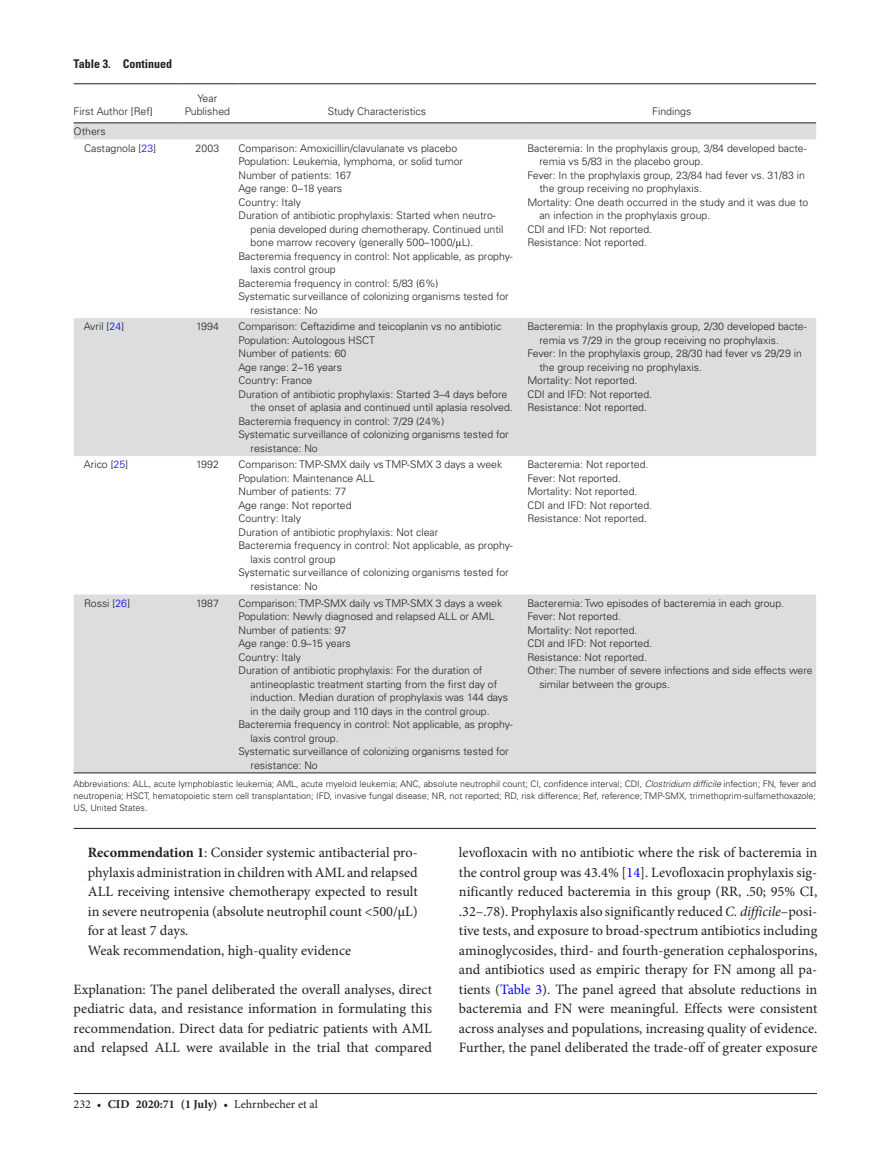
<style>
.page{position:relative;width:891px;height:1174px;background:#fff}
.page>*{position:absolute;margin:0;border:0;box-sizing:border-box;transform-origin:0 0}
.t1{font:14.25px/19.5px "Minion Pro";color:#231f20;text-align:justify}
.t2{font:12px "Minion Pro";color:#231f20}
.t3{font:700 condensed 12px "Univers LT Std";color:#231f20}
.t4{font:300 10.5px/13.5px "Univers LT Std";color:#231f20}
.t5{font:300 9px/12px "Univers LT Std";color:#231f20;text-align:justify}
.s1{color:#00f}
.s2{font-family:"Gandhari Unicode";font-weight:400}
.s3{font-style:italic}
.s4{font-weight:700}
</style>
<div class="page">
<hr style="left:74px;top:1093px;width:743px;height:1px;background:#231f20">
<hr style="left:74px;top:828px;width:742px;height:1px;background:#231f20">
<svg style="left:74px;top:84px;width:742px;height:1px"></svg>
<div style="left:74px;top:123px;width:742px;height:650px;background:#dcdddf"></div>
<svg style="left:74px;top:139px;width:742px;height:455px"></svg>
<hr style="left:74px;top:83px;width:108px;height:1px;background:#231f20">
<hr style="left:74px;top:122px;width:108px;height:1px;background:#231f20">
<hr style="left:182px;top:83px;width:56px;height:1px;background:#231f20">
<hr style="left:182px;top:122px;width:56px;height:1px;background:#231f20">
<hr style="left:238px;top:83px;width:289px;height:1px;background:#231f20">
<hr style="left:238px;top:122px;width:289px;height:1px;background:#231f20">
<hr style="left:527px;top:83px;width:289px;height:1px;background:#231f20">
<hr style="left:527px;top:122px;width:289px;height:1px;background:#231f20">
<hr style="left:74px;top:773px;width:108px;height:1px;background:#231f20">
<hr style="left:182px;top:773px;width:56px;height:1px;background:#231f20">
<hr style="left:238px;top:773px;width:289px;height:1px;background:#231f20">
<hr style="left:527px;top:773px;width:289px;height:1px;background:#231f20">
<p class="t3" style="left:74px;top:56px;width:100px">Table 3. Continued</p>
<p class="t4" style="left:74px;top:105px;width:81px">First Author [Ref]</p>
<p class="t4" style="left:84px;top:123px;width:73px;line-height:16.6px;text-indent:-11px">Others<br>Castagnola [<span class="s1">23</span>]</p>
<p class="t4" style="left:185px;top:91px;width:47px;text-align:center">Year<br>Published</p>
<p class="t4" style="left:328px;top:105px;width:100px">Study Characteristics</p>
<p class="t4" style="left:652px;top:105px;width:41px">Findings</p>
<p class="t4" style="left:196px;top:141px;width:25px">2003</p>
<p class="t4" style="left:239px;top:141px;width:220px">Comparison: Amoxicillin/clavulanate vs placebo</p>
<p class="t4" style="left:239px;top:155px;width:226px">Population: Leukemia, lymphoma, or solid tumor</p>
<p class="t4" style="left:239px;top:168px;width:115px">Number of patients: 167</p>
<p class="t4" style="left:239px;top:182px;width:105px">Age range: 0–18 years</p>
<p class="t4" style="left:239px;top:195px;width:64px">Country: Italy</p>
<p class="t4" style="left:239px;top:209px;width:259px">Duration of antibiotic prophylaxis: Started when neutro-</p>
<p class="t4" style="left:251px;top:222px;width:255px">penia developed during chemotherapy. Continued until</p>
<p class="t4" style="left:251px;top:236px;width:224px">bone marrow recovery (generally 500–1000/<span class="s2">μ</span>L).</p>
<p class="t4" style="left:239px;top:249px;width:276px">Bacteremia frequency in control: Not applicable, as prophy-</p>
<p class="t4" style="left:251px;top:263px;width:87px">laxis control group</p>
<p class="t4" style="left:239px;top:276px;width:201px">Bacteremia frequency in control: 5/83 (6%)</p>
<p class="t4" style="left:239px;top:290px;width:272px">Systematic surveillance of colonizing organisms tested for</p>
<p class="t4" style="left:251px;top:303px;width:69px">resistance: No</p>
<p class="t4" style="left:527px;top:141px;width:281px">Bacteremia: In the prophylaxis group, 3/84 developed bacte-</p>
<p class="t4" style="left:539px;top:155px;width:165px">remia vs 5/83 in the placebo group.</p>
<p class="t4" style="left:527px;top:168px;width:279px">Fever: In the prophylaxis group, 23/84 had fever vs. 31/83 in</p>
<p class="t4" style="left:539px;top:182px;width:164px">the group receiving no prophylaxis.</p>
<p class="t4" style="left:527px;top:195px;width:283px">Mortality: One death occurred in the study and it was due to</p>
<p class="t4" style="left:539px;top:209px;width:172px">an infection in the prophylaxis group.</p>
<p class="t4" style="left:527px;top:222px;width:126px">CDI and IFD: Not reported.</p>
<p class="t4" style="left:527px;top:236px;width:121px">Resistance: Not reported.</p>
<p class="t4" style="left:84px;top:320px;width:42px">Avril [<span class="s1">24</span>]</p>
<p class="t4" style="left:196px;top:320px;width:24px">1994</p>
<p class="t4" style="left:239px;top:320px;width:264px">Comparison: Ceftazidime and teicoplanin vs no antibiotic</p>
<p class="t4" style="left:239px;top:333px;width:138px">Population: Autologous HSCT</p>
<p class="t4" style="left:239px;top:347px;width:109px">Number of patients: 60</p>
<p class="t4" style="left:239px;top:360px;width:105px">Age range: 2–16 years</p>
<p class="t4" style="left:239px;top:374px;width:75px">Country: France</p>
<p class="t4" style="left:239px;top:387px;width:270px">Duration of antibiotic prophylaxis: Started 3–4 days before</p>
<p class="t4" style="left:251px;top:401px;width:264px">the onset of aplasia and continued until aplasia resolved.</p>
<p class="t4" style="left:239px;top:414px;width:207px">Bacteremia frequency in control: 7/29 (24%)</p>
<p class="t4" style="left:239px;top:428px;width:272px">Systematic surveillance of colonizing organisms tested for</p>
<p class="t4" style="left:251px;top:441px;width:69px">resistance: No</p>
<p class="t4" style="left:84px;top:458px;width:46px">Arico [<span class="s1">25</span>]</p>
<p class="t4" style="left:196px;top:458px;width:24px">1992</p>
<p class="t4" style="left:239px;top:458px;width:265px">Comparison: TMP-SMX daily vs TMP-SMX 3 days a week</p>
<p class="t4" style="left:239px;top:471px;width:138px">Population: Maintenance ALL</p>
<p class="t4" style="left:239px;top:485px;width:109px">Number of patients: 77</p>
<p class="t4" style="left:239px;top:498px;width:115px">Age range: Not reported</p>
<p class="t4" style="left:239px;top:512px;width:64px">Country: Italy</p>
<p class="t4" style="left:239px;top:525px;width:201px">Duration of antibiotic prophylaxis: Not clear</p>
<p class="t4" style="left:239px;top:539px;width:276px">Bacteremia frequency in control: Not applicable, as prophy-</p>
<p class="t4" style="left:251px;top:552px;width:87px">laxis control group</p>
<p class="t4" style="left:239px;top:566px;width:272px">Systematic surveillance of colonizing organisms tested for</p>
<p class="t4" style="left:251px;top:579px;width:69px">resistance: No</p>
<p class="t4" style="left:84px;top:596px;width:47px">Rossi [<span class="s1">26</span>]</p>
<p class="t4" style="left:196px;top:596px;width:24px">1987</p>
<p class="t4" style="left:239px;top:596px;width:265px">Comparison: TMP-SMX daily vs TMP-SMX 3 days a week Population: Newly diagnosed and relapsed ALL or AML Number of patients: 97<br>Age range: 0.9–15 years<br>Country: Italy<br>Duration of antibiotic prophylaxis: For the duration of</p>
<p class="t4" style="left:251px;top:677px;width:248px">antineoplastic treatment starting from the first day of</p>
<p class="t4" style="left:251px;top:691px;width:259px">induction. Median duration of prophylaxis was 144 days</p>
<p class="t4" style="left:251px;top:704px;width:241px">in the daily group and 110 days in the control group.</p>
<p class="t4" style="left:239px;top:718px;width:276px">Bacteremia frequency in control: Not applicable, as prophy-</p>
<p class="t4" style="left:251px;top:731px;width:90px">laxis control group.</p>
<p class="t4" style="left:239px;top:745px;width:272px">Systematic surveillance of colonizing organisms tested for</p>
<p class="t4" style="left:251px;top:758px;width:69px">resistance: No</p>
<p class="t4" style="left:527px;top:320px;width:281px">Bacteremia: In the prophylaxis group, 2/30 developed bacte-</p>
<p class="t4" style="left:539px;top:333px;width:241px">remia vs 7/29 in the group receiving no prophylaxis.</p>
<p class="t4" style="left:527px;top:347px;width:276px">Fever: In the prophylaxis group, 28/30 had fever vs 29/29 in</p>
<p class="t4" style="left:539px;top:360px;width:164px">the group receiving no prophylaxis.</p>
<p class="t4" style="left:527px;top:374px;width:112px">Mortality: Not reported.</p>
<p class="t4" style="left:527px;top:387px;width:126px">CDI and IFD: Not reported.</p>
<p class="t4" style="left:527px;top:401px;width:121px">Resistance: Not reported.</p>
<p class="t4" style="left:527px;top:458px;width:126px">Bacteremia: Not reported.<br>Fever: Not reported.<br>Mortality: Not reported.<br>CDI and IFD: Not reported.<br>Resistance: Not reported.</p>
<p class="t4" style="left:527px;top:596px;width:258px">Bacteremia: Two episodes of bacteremia in each group.</p>
<p class="t4" style="left:527px;top:610px;width:95px">Fever: Not reported.</p>
<p class="t4" style="left:527px;top:623px;width:112px">Mortality: Not reported.</p>
<p class="t4" style="left:527px;top:637px;width:126px">CDI and IFD: Not reported.</p>
<p class="t4" style="left:527px;top:650px;width:121px">Resistance: Not reported.</p>
<p class="t4" style="left:527px;top:664px;width:287px">Other: The number of severe infections and side effects were</p>
<p class="t4" style="left:539px;top:677px;width:132px">similar between the groups.</p>
<p class="t5" style="left:74px;top:778px;width:744px">Abbreviations: ALL, acute lymphoblastic leukemia; AML, acute myeloid leukemia; ANC, absolute neutrophil count; CI, confidence interval; CDI, <span class="s3">Clostridium difficile</span> infection; FN, fever and neutropenia; HSCT, hematopoietic stem cell transplantation; IFD, invasive fungal disease; NR, not reported; RD, risk difference; Ref, reference; TMP-SMX, trimethoprim-sulfamethoxazole; US, United States.</p>
<p class="t1" style="left:88px;top:843px;width:331px;text-align:left"><span class="s4">Recommendation 1</span>: Consider systemic antibacterial pro&shy;phylaxis administration in children with AML and relapsed ALL receiving intensive chemotherapy expected to result in severe neutropenia (absolute neutrophil count &lt;500/μL) for at least 7 days.<br>Weak recommendation, high-quality evidence</p>
<p class="t1" style="left:74px;top:979px;width:360px">Explanation: The panel deliberated the overall analyses, direct pediatric data, and resistance information in formulating this recommendation. Direct data for pediatric patients with AML and relapsed ALL were available in the trial that compared</p>
<p class="t2" style="left:74px;top:1096px;width:246px">232 • <span class="s4">cid 2020:71 (1 July)</span> • Lehrnbecher et al</p>
<p class="t1" style="left:459px;top:843px;width:360px">levofloxacin with no antibiotic where the risk of bacteremia in the control group was 43.4% [<span class="s1">14</span>]. Levofloxacin prophylaxis sig&shy;nificantly reduced bacteremia in this group (RR, .50; 95% CI, .32–.78). Prophylaxis also significantly reduced <span class="s3">C. difficile</span>–posi&shy;tive tests, and exposure to broad-spectrum antibiotics including aminoglycosides, third- and fourth-generation cephalosporins, and antibiotics used as empiric therapy for FN among all pa&shy;tients (<span class="s1">Table 3</span>). The panel agreed that absolute reductions in bacteremia and FN were meaningful. Effects were consistent across analyses and populations, increasing quality of evidence.<br>Further, the panel deliberated the trade-off of greater exposure</p>
</div>
